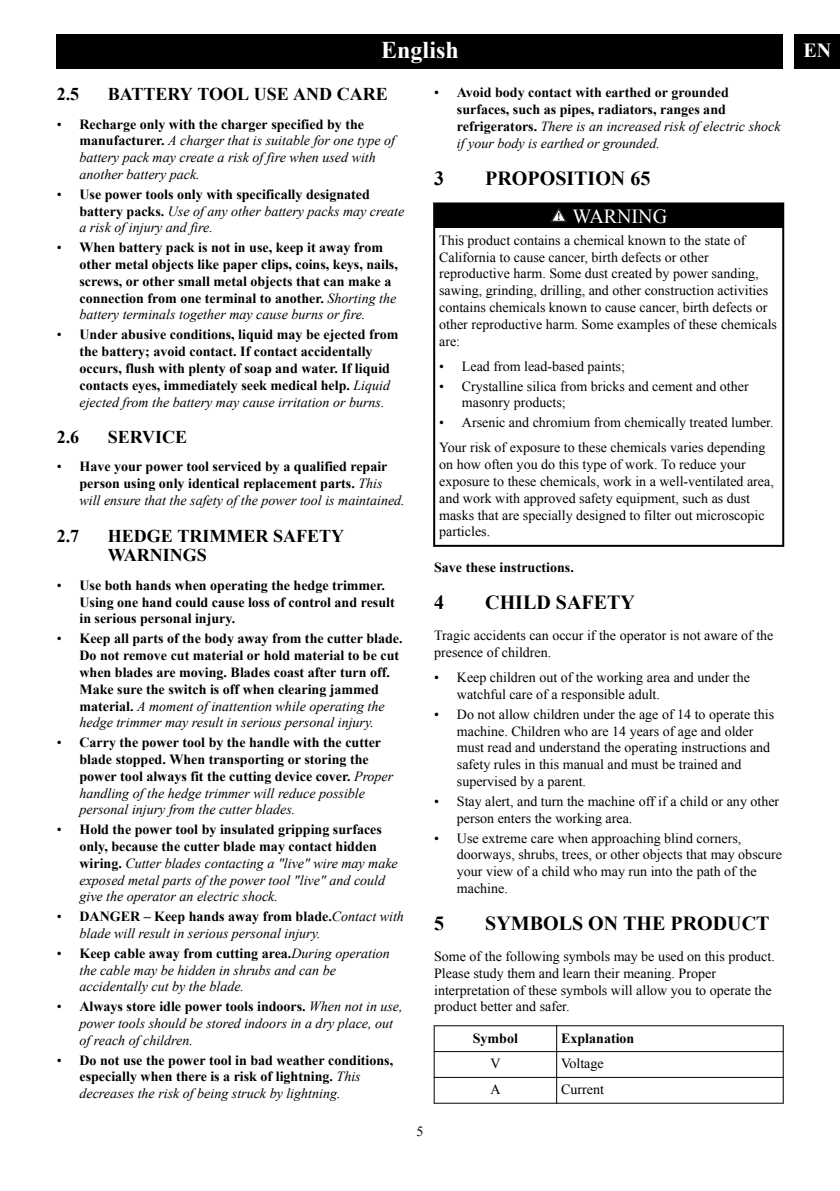
<style>
.page{position:relative;width:840px;height:1191px;background:#fff}
.page>*{position:absolute;margin:0;border:0;box-sizing:border-box;transform-origin:0 0}
.t1{font:700 24px "Times New Roman";color:#fff}
.t2{font:700 20px "Times New Roman";color:#000}
.t3{font:20px "Times New Roman";color:#fff}
.t4{font:700 20px "Times New Roman";color:#fff}
.t5{font:700 18px/19.8px "Times New Roman";color:#000}
.t6{font:700 14px/16.8px "Times New Roman";color:#000}
.t7{font:14px/16.8px "Times New Roman";color:#000}
.t8{font:italic 14px/16.8px "Times New Roman";color:#000}
.s1{font-style:normal}
.s2{font-weight:700;font-style:normal}
.s3{font-weight:400}
.s4{font-weight:400;font-style:italic}
</style>
<div class="page">
<div style="left:435px;top:204px;width:346px;height:24px;background:#000"></div>
<svg style="left:551px;top:208px;width:15px;height:14px"></svg>
<hr style="left:433px;top:202px;width:349px;height:2px;background:#000">
<hr style="left:433px;top:202px;width:2px;height:26px;background:#000">
<hr style="left:781px;top:202px;width:2px;height:26px;background:#000">
<hr style="left:433px;top:545px;width:349px;height:2px;background:#000">
<hr style="left:433px;top:228px;width:2px;height:319px;background:#000">
<hr style="left:781px;top:228px;width:2px;height:319px;background:#000">
<hr style="left:433px;top:1025px;width:123px;height:1px;background:#000">
<hr style="left:433px;top:1051px;width:124px;height:1px;background:#000">
<hr style="left:556px;top:1025px;width:227px;height:1px;background:#000">
<hr style="left:555px;top:1051px;width:228px;height:1px;background:#000">
<hr style="left:433px;top:1077px;width:124px;height:1px;background:#000">
<hr style="left:555px;top:1077px;width:228px;height:1px;background:#000">
<svg style="left:556px;top:1025px;width:1px;height:77px"></svg>
<hr style="left:433px;top:1102px;width:123px;height:1px;background:#000">
<svg style="left:433px;top:1025px;width:1px;height:78px"></svg>
<svg style="left:782px;top:1025px;width:1px;height:77px"></svg>
<hr style="left:556px;top:1102px;width:227px;height:1px;background:#000">
<div style="left:57px;top:34px;width:725px;height:34px;background:#000"></div>
<div style="left:794px;top:34px;width:45px;height:34px;background:#000"></div>
<h1 class="t1" style="left:381px;top:36px;width:79px">English</h1>
<h2 class="t4" style="left:802px;top:39px;width:29px">EN</h2>
<p class="t5" style="left:57px;top:84px;width:24px">2.5</p>
<p class="t5" style="left:108px;top:84px;width:281px">BATTERY TOOL USE AND CARE</p>
<p class="t8" style="left:79px;top:115px;width:317px;text-indent:-23px"><span class="s1">•</span> <span class="s2">Recharge only with the charger specified by the manufacturer.</span> A charger that is suitable for one type of battery pack may create a risk of fire when used with another battery pack.</p>
<p class="t6" style="left:79px;top:186px;width:326px;text-indent:-23px"><span class="s3">•</span> Use power tools only with specifically designated battery packs. <span class="s4">Use of any other battery packs may create a risk of injury and fire.</span></p>
<p class="t6" style="left:79px;top:239px;width:320px;text-indent:-23px"><span class="s3">•</span> When battery pack is not in use, keep it away from other metal objects like paper clips, coins, keys, nails, screws, or other small metal objects that can make a connection from one terminal to another. <span class="s4">Shorting the battery terminals together may cause burns or fire.</span></p>
<p class="t6" style="left:79px;top:326px;width:320px;text-indent:-23px"><span class="s3">•</span> Under abusive conditions, liquid may be ejected from the battery; avoid contact. If contact accidentally occurs, flush with plenty of soap and water. If liquid contacts eyes, immediately seek medical help. <span class="s4">Liquid ejected from the battery may cause irritation or burns.</span></p>
<p class="t5" style="left:57px;top:427px;width:24px">2.6</p>
<p class="t5" style="left:108px;top:427px;width:81px">SERVICE</p>
<p class="t6" style="left:79px;top:458px;width:326px;text-indent:-23px"><span class="s3">•</span> Have your power tool serviced by a qualified repair person using only identical replacement parts. <span class="s4">This will ensure that the safety of the power tool is maintained.</span></p>
<p class="t5" style="left:57px;top:525px;width:24px">2.7</p>
<p class="t5" style="left:108px;top:525px;width:238px">HEDGE TRIMMER SAFETY<br>WARNINGS</p>
<p class="t6" style="left:79px;top:577px;width:316px;text-indent:-23px"><span class="s3">•</span> Use both hands when operating the hedge trimmer.<br>Using one hand could cause loss of control and result in serious personal injury.</p>
<p class="t6" style="left:79px;top:630px;width:324px;text-indent:-23px"><span class="s3">•</span> Keep all parts of the body away from the cutter blade.<br>Do not remove cut material or hold material to be cut when blades are moving. Blades coast after turn off.<br>Make sure the switch is off when clearing jammed material. <span class="s4">A moment of inattention while operating the hedge trimmer may result in serious personal injury.</span></p>
<p class="t6" style="left:79px;top:734px;width:315px;text-indent:-23px"><span class="s3">•</span> Carry the power tool by the handle with the cutter blade stopped. When transporting or storing the power tool always fit the cutting device cover. <span class="s4">Proper handling of the hedge trimmer will reduce possible personal injury from the cutter blades.</span></p>
<p class="t8" style="left:79px;top:821px;width:320px;text-indent:-23px"><span class="s1">•</span> <span class="s2">Hold the power tool by insulated gripping surfaces only, because the cutter blade may contact hidden wiring.</span> Cutter blades contacting a "live" wire may make exposed metal parts of the power tool "live" and could give the operator an electric shock.</p>
<p class="t8" style="left:79px;top:908px;width:326px;text-indent:-23px"><span class="s1">•</span> <span class="s2">DANGER – Keep hands away from blade.</span>Contact with blade will result in serious personal injury.</p>
<p class="t8" style="left:79px;top:944px;width:312px;text-indent:-23px"><span class="s1">•</span> <span class="s2">Keep cable away from cutting area.</span>During operation the cable may be hidden in shrubs and can be accidentally cut by the blade.</p>
<p class="t8" style="left:79px;top:998px;width:324px;text-indent:-23px"><span class="s1">•</span> <span class="s2">Always store idle power tools indoors.</span> When not in use, power tools should be stored indoors in a dry place, out of reach of children.</p>
<p class="t6" style="left:79px;top:1051px;width:315px;text-indent:-23px"><span class="s3">•</span> Do not use the power tool in bad weather conditions, especially when there is a risk of lightning. <span class="s4">This decreases the risk of being struck by lightning.</span></p>
<p class="t6" style="left:456px;top:84px;width:325px;text-indent:-23px"><span class="s3">•</span> Avoid body contact with earthed or grounded surfaces, such as pipes, radiators, ranges and refrigerators. <span class="s4">There is an increased risk of electric shock if your body is earthed or grounded.</span></p>
<h2 class="t2" style="left:434px;top:167px;width:11px">3</h2>
<h2 class="t2" style="left:485px;top:167px;width:167px">PROPOSITION 65</h2>
<h2 class="t3" style="left:572px;top:205px;width:96px">WARNING</h2>
<p class="t7" style="left:439px;top:231px;width:339px">This product contains a chemical known to the state of California to cause cancer, birth defects or other reproductive harm. Some dust created by power sanding, sawing, grinding, drilling, and other construction activities contains chemicals known to cause cancer, birth defects or other reproductive harm. Some examples of these chemicals are:</p>
<p class="t7" style="left:439px;top:357px;width:187px">• Lead from lead-based paints;</p>
<p class="t7" style="left:461px;top:377px;width:288px;text-indent:-23px">• Crystalline silica from bricks and cement and other masonry products;</p>
<p class="t7" style="left:439px;top:410px;width:336px;line-height:25.2px">• Arsenic and chromium from chemically treated lumber.<br>Your risk of exposure to these chemicals varies depending</p>
<p class="t7" style="left:439px;top:456px;width:336px">on how often you do this type of work. To reduce your exposure to these chemicals, work in a well-ventilated area, and work with approved safety equipment, such as dust masks that are specially designed to filter out microscopic particles.</p>
<p class="t6" style="left:434px;top:559px;width:141px">Save these instructions.</p>
<h2 class="t2" style="left:434px;top:591px;width:11px">4</h2>
<h2 class="t2" style="left:485px;top:591px;width:151px">CHILD SAFETY</h2>
<p class="t7" style="left:434px;top:627px;width:340px">Tragic accidents can occur if the operator is not aware of the presence of children.</p>
<p class="t7" style="left:456px;top:669px;width:294px;text-indent:-23px">• Keep children out of the working area and under the watchful care of a responsible adult.</p>
<p class="t7" style="left:456px;top:705px;width:318px;text-indent:-23px">• Do not allow children under the age of 14 to operate this machine. Children who are 14 years of age and older must read and understand the operating instructions and safety rules in this manual and must be trained and supervised by a parent.</p>
<p class="t7" style="left:456px;top:792px;width:324px;text-indent:-23px">• Stay alert, and turn the machine off if a child or any other person enters the working area.</p>
<p class="t7" style="left:456px;top:829px;width:326px;text-indent:-23px">• Use extreme care when approaching blind corners, doorways, shrubs, trees, or other objects that may obscure your view of a child who may run into the path of the machine.</p>
<h2 class="t2" style="left:434px;top:912px;width:11px">5</h2>
<h2 class="t2" style="left:485px;top:912px;width:285px">SYMBOLS ON THE PRODUCT</h2>
<p class="t7" style="left:434px;top:947px;width:342px">Some of the following symbols may be used on this product.<br>Please study them and learn their meaning. Proper interpretation of these symbols will allow you to operate the product better and safer.</p>
<p class="t6" style="left:472px;top:1029px;width:47px">Symbol</p>
<p class="t6" style="left:561px;top:1029px;width:75px">Explanation</p>
<p class="t7" style="left:490px;top:1055px;width:12px">V</p>
<p class="t7" style="left:561px;top:1055px;width:44px">Voltage</p>
<p class="t7" style="left:490px;top:1081px;width:12px">A</p>
<p class="t7" style="left:561px;top:1081px;width:44px">Current</p>
<p class="t7" style="left:416px;top:1122px;width:8px">5</p>
</div>
